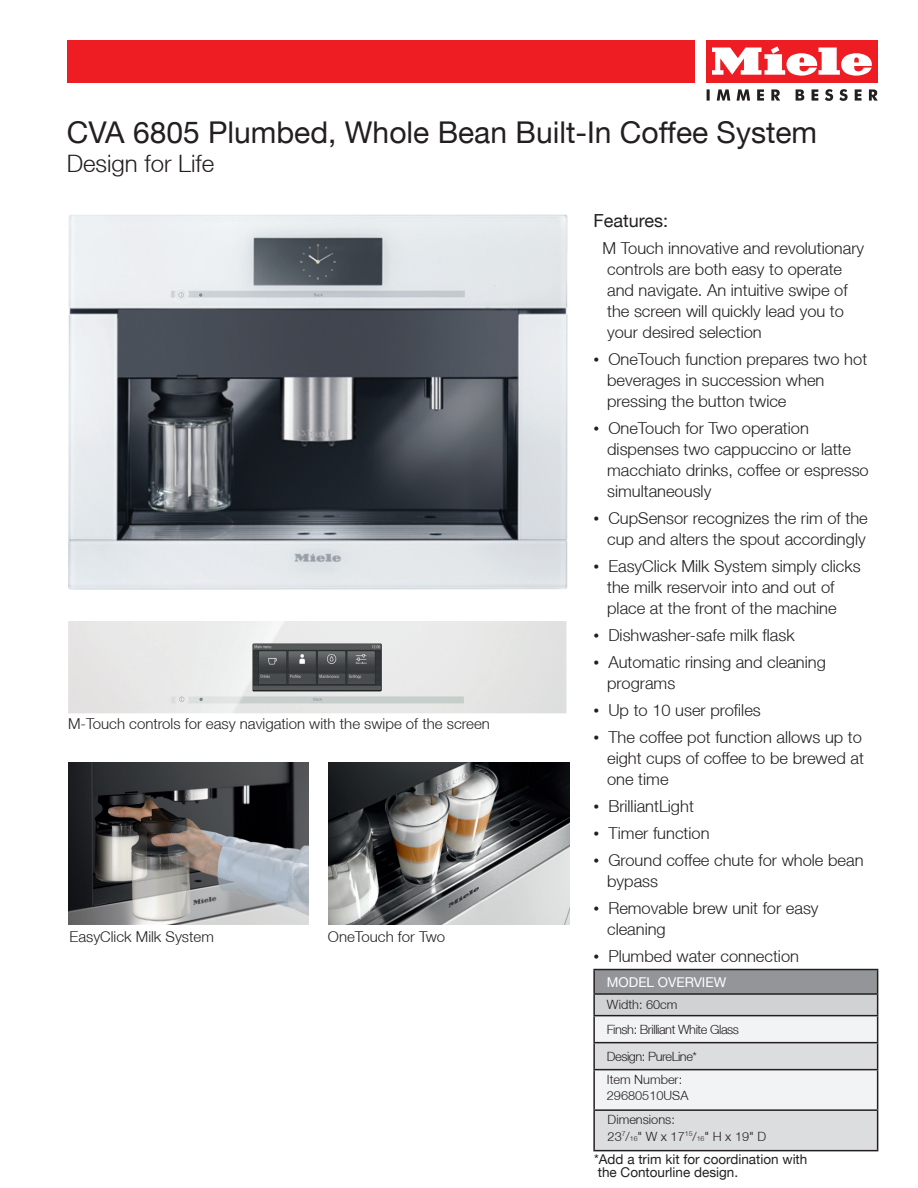
<style>
.page{position:relative;width:918px;height:1188px;background:#fff}
.page>*{position:absolute;margin:0;border:0;box-sizing:border-box;transform-origin:0 0}
.t1{font:30px "Helvetica Neue LT";color:#231f20}
.t2{font:300 24px "Helvetica Neue LT";color:#231f20}
.t3{font:18px "Helvetica Neue LT";color:#231f20}
.t4{font:300 16.5px/21px "Helvetica Neue LT";color:#231f20}
.t5{font:300 15px "Helvetica Neue LT";color:#231f20}
.t6{font:13.5px/13.5px "Helvetica Neue LT";color:#231f20}
.t7{font:13.5px "Helvetica Neue LT";color:#fff}
.t8{font:300 12.75px "Helvetica Neue LT";color:#231f20}
.t9{font:300 12.75px "Helvetica Neue LT";letter-spacing:-.035em;color:#231f20}
.s1{font-family:"Times New Roman";font-weight:400}
.s2{font-size:7.05px}
</style>
<div class="page">
<img style="left:68px;top:215px;width:500px;height:375px">
<img style="left:179px;top:292px;width:144px;height:5px">
<svg style="left:707px;top:89px;width:171px;height:12px"></svg>
<div style="left:68px;top:40px;width:626px;height:43px;background:#ee1d23"></div>
<div style="left:706px;top:40px;width:172px;height:43px;background:#ee1d23"></div>
<svg style="left:712px;top:46px;width:160px;height:30px"></svg>
<img style="left:68px;top:621px;width:499px;height:92px">
<img style="left:253px;top:644px;width:128px;height:46px">
<img style="left:179px;top:697px;width:143px;height:5px">
<img style="left:328px;top:763px;width:241px;height:162px">
<img style="left:68px;top:763px;width:241px;height:161px">
<hr style="left:593px;top:995px;width:2px;height:20px;background:#231f20">
<hr style="left:593px;top:1015px;width:285px;height:1px;background:#231f20">
<hr style="left:593px;top:1016px;width:2px;height:26px;background:#231f20">
<hr style="left:593px;top:1042px;width:285px;height:1px;background:#231f20">
<hr style="left:593px;top:1043px;width:2px;height:26px;background:#231f20">
<hr style="left:593px;top:1069px;width:285px;height:1px;background:#231f20">
<hr style="left:593px;top:1070px;width:2px;height:39px;background:#231f20">
<hr style="left:593px;top:1109px;width:285px;height:2px;background:#231f20">
<hr style="left:593px;top:1111px;width:2px;height:39px;background:#231f20">
<hr style="left:593px;top:1150px;width:285px;height:1px;background:#231f20">
<hr style="left:593px;top:969px;width:285px;height:1px;background:#231f20">
<hr style="left:593px;top:970px;width:2px;height:23px;background:#231f20">
<svg style="left:594px;top:970px;width:284px;height:180px"></svg>
<hr style="left:593px;top:993px;width:285px;height:2px;background:#231f20">
<p class="t1" style="left:67px;top:114px;width:752px">CVA 6805 Plumbed, Whole Bean Built-In Coffee System</p>
<p class="t2" style="left:67px;top:149px;width:149px">Design for Life</p>
<p class="t3" style="left:593px;top:210px;width:76px">Features:</p>
<p class="t4" style="left:603px;top:238px;width:263px">M Touch innovative and revolutionary controls are both easy to operate and navigate. An intuitive swipe of the screen will quickly lead you to your desired selection</p>
<p class="t4" style="left:607px;top:349px;width:262px;text-indent:-14px"><span class="s1">•</span> OneTouch function prepares two hot beverages in succession when pressing the button twice</p>
<p class="t4" style="left:607px;top:418px;width:263px;text-indent:-14px"><span class="s1">•</span> OneTouch for Two operation dispenses two cappuccino or latte macchiato drinks, coffee or espresso simultaneously</p>
<p class="t4" style="left:593px;top:508px;width:276px;text-align:right"><span class="s1">•</span> CupSensor recognizes the rim of the cup and alters the spout accordingly</p>
<p class="t4" style="left:607px;top:556px;width:255px;text-indent:-14px"><span class="s1">•</span> EasyClick Milk System simply clicks the milk reservoir into and out of place at the front of the machine</p>
<p class="t4" style="left:593px;top:625px;width:203px"><span class="s1">•</span> Dishwasher-safe milk flask</p>
<p class="t4" style="left:607px;top:652px;width:220px;text-indent:-14px"><span class="s1">•</span> Automatic rinsing and cleaning programs</p>
<p class="t4" style="left:593px;top:700px;width:169px"><span class="s1">•</span> Up to 10 user profiles</p>
<p class="t4" style="left:607px;top:727px;width:258px;text-align:justify;text-indent:-14px"><span class="s1">•</span> The coffee pot function allows up to eight cups of coffee to be brewed at one time</p>
<p class="t4" style="left:593px;top:796px;width:102px"><span class="s1">•</span> BrilliantLight</p>
<p class="t4" style="left:593px;top:823px;width:118px"><span class="s1">•</span> Timer function</p>
<p class="t4" style="left:607px;top:850px;width:258px;text-indent:-14px"><span class="s1">•</span> Ground coffee chute for whole bean bypass</p>
<p class="t4" style="left:607px;top:898px;width:213px;text-indent:-14px"><span class="s1">•</span> Removable brew unit for easy cleaning</p>
<p class="t4" style="left:593px;top:946px;width:207px"><span class="s1">•</span> Plumbed water connection</p>
<p class="t5" style="left:68px;top:714px;width:423px">M-Touch controls for easy navigation with the swipe of the screen</p>
<p class="t5" style="left:69px;top:927px;width:146px">EasyClick Milk System</p>
<p class="t5" style="left:328px;top:927px;width:119px">OneTouch for Two</p>
<p class="t7" style="left:607px;top:974px;width:121px">MODEL OVERVIEW</p>
<p class="t8" style="left:607px;top:997px;width:72px">Width: 60cm</p>
<p class="t9" style="left:607px;top:1021px;width:134px">Finsh: Brilliant White Glass</p>
<p class="t9" style="left:607px;top:1048px;width:92px">Design: PureLine*</p>
<p class="t8" style="left:607px;top:1071px;width:77px">Item Number:</p>
<p class="t8" style="left:607px;top:1088px;width:83px">29680510USA</p>
<p class="t8" style="left:608px;top:1112px;width:69px">Dimensions:</p>
<p class="t8" style="left:608px;top:1128px;width:160px">23<sup>7</sup>/<span class="s2">16</span>" W x 17<sup>15</sup>/<span class="s2">16</span>" H x 19" D</p>
<p class="t6" style="left:594px;top:1152px;width:215px">*Add a trim kit for coordination with the Contourline design.</p>
</div>
